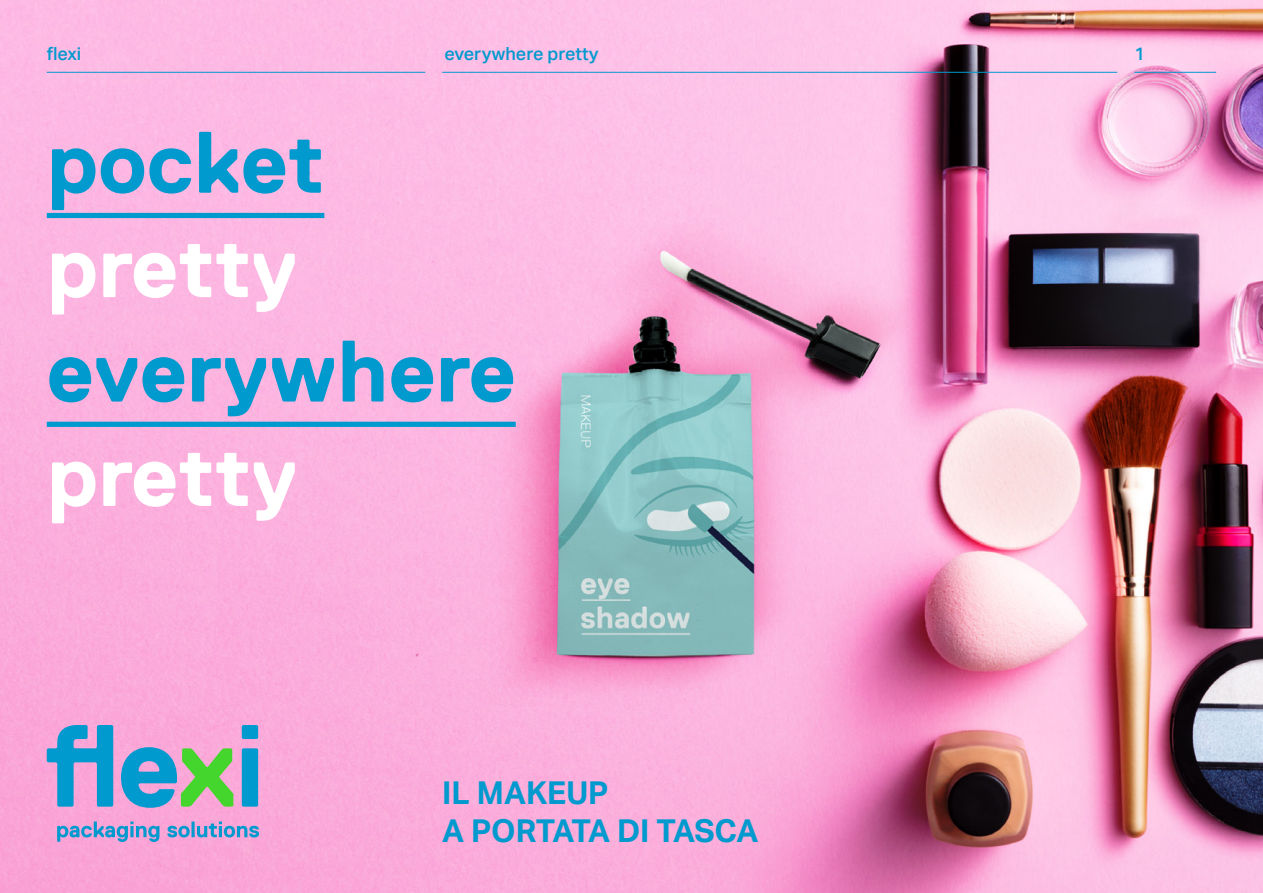
<style>
.page{position:relative;width:1263px;height:893px;background:#fff}
.page>*{position:absolute;margin:0;border:0;box-sizing:border-box;transform-origin:0 0}
.t1{font:700 87px "Replica LL";color:#009ace}
.t2{font:700 87px "Replica LL";color:#fff}
.t3{font:700 31.5px/37.8px "Aktiv Grotesk";letter-spacing:-.01em;color:#009ace}
.t4{font:500 18px "Aktiv Grotesk";color:#009ace}
</style>
<div class="page">
<img style="left:0;top:0;width:1263px;height:893px">
<svg style="left:47px;top:725px;width:66px;height:82px;background:#639ed1"></svg>
<svg style="left:121px;top:747px;width:112px;height:61px;background:#73afa5"></svg>
<svg style="left:242px;top:725px;width:16px;height:82px"></svg>
<svg style="left:57px;top:821px;width:102px;height:21px;background:#9da0d3"></svg>
<svg style="left:167px;top:821px;width:92px;height:16px"></svg>
<div style="left:47px;top:213px;width:277px;height:5px;background:#009ace"></div>
<div style="left:47px;top:422px;width:469px;height:5px;background:#009ace"></div>
<hr style="left:47px;top:72px;width:378px;height:1px;background:#009ace">
<hr style="left:1134px;top:72px;width:82px;height:1px;background:#009ace">
<hr style="left:442px;top:72px;width:675px;height:1px;background:#009ace">
<p class="t4" style="left:47px;top:43px;width:36px">flexi</p>
<p class="t4" style="left:444px;top:43px;width:156px">everywhere pretty</p>
<p class="t4" style="left:1134px;top:43px;width:12px">1</p>
<h1 class="t1" style="left:47px;top:114px;width:279px">pocket</h1>
<h1 class="t2" style="left:47px;top:219px;width:252px">pretty</h1>
<h1 class="t1" style="left:47px;top:323px;width:470px">everywhere</h1>
<h1 class="t2" style="left:47px;top:428px;width:252px">pretty</h1>
<p class="t3" style="left:442px;top:774px;width:318px">IL MAKEUP<br>A PORTATA DI TASCA</p>
</div>
